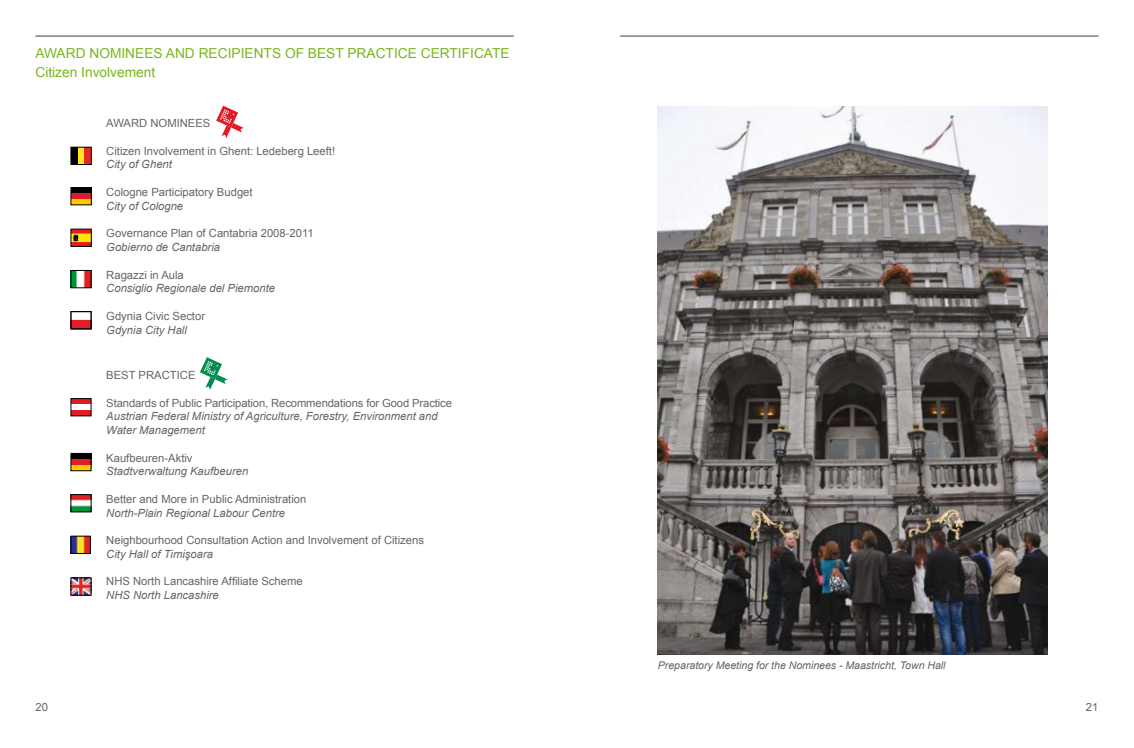
<style>
.page{position:relative;width:1134px;height:748px;background:#fff}
.page>*{position:absolute;margin:0;border:0;box-sizing:border-box;transform-origin:0 0}
.t1{font:13.75px/18.8px "Arial";color:#7ab51d}
.t2{font:11.25px "Arial";color:#646567}
.t3{font:italic 11.25px/13.8px "Arial";color:#646567}
.t4{font:italic 10.62px "Arial";letter-spacing:-.005em;color:#646567}
</style>
<div class="page">
<hr style="left:620px;top:35px;width:478px;height:2px;background:#646567">
<hr style="left:35px;top:35px;width:479px;height:2px;background:#646567">
<svg style="left:73px;top:400px;width:16px;height:14px"></svg>
<div style="left:71px;top:404px;width:20px;height:6px;background:#fff"></div>
<div style="left:71px;top:398px;width:20px;height:18px;border:1px solid #000"></div>
<div style="left:71px;top:147px;width:7px;height:17px;background:#000"></div>
<div style="left:78px;top:147px;width:7px;height:17px;background:#fee422"></div>
<div style="left:85px;top:147px;width:6px;height:17px;background:#df2b26"></div>
<div style="left:71px;top:147px;width:20px;height:17px;border:1px solid #000"></div>
<div style="left:71px;top:453px;width:20px;height:17px;background:#e21b25"></div>
<div style="left:71px;top:465px;width:20px;height:6px;background:#fccc00"></div>
<div style="left:71px;top:453px;width:20px;height:6px;background:#000"></div>
<div style="left:71px;top:453px;width:20px;height:18px;border:1px solid #000"></div>
<div style="left:71px;top:187px;width:20px;height:18px;background:#e21b25"></div>
<div style="left:71px;top:199px;width:20px;height:6px;background:#fccc00"></div>
<div style="left:71px;top:187px;width:20px;height:6px;background:#000"></div>
<div style="left:71px;top:187px;width:20px;height:18px;border:1px solid #000"></div>
<img style="left:73px;top:496px;width:16px;height:14px">
<div style="left:71px;top:494px;width:20px;height:18px;border:1px solid #000"></div>
<svg style="left:73px;top:231px;width:16px;height:13px"></svg>
<img style="left:658px;top:106px;width:389px;height:548px">
<img style="left:73px;top:319px;width:16px;height:8px">
<div style="left:71px;top:311px;width:20px;height:18px;border:1px solid #000"></div>
<svg style="left:216px;top:106px;width:28px;height:32px"></svg>
<svg style="left:200px;top:357px;width:28px;height:33px"></svg>
<img style="left:73px;top:580px;width:16px;height:13px">
<img style="left:73px;top:272px;width:16px;height:14px">
<div style="left:71px;top:270px;width:20px;height:18px;border:1px solid #000"></div>
<img style="left:73px;top:538px;width:15px;height:13px">
<p class="t1" style="left:35px;top:44px;width:476px">AWARD NOMINEES AND RECIPIENTS OF BEST PRACTICE CERTIFICATE<br>Citizen Involvement</p>
<p class="t2" style="left:106px;top:116px;width:106px">AWARD NOMINEES</p>
<p class="t2" style="left:106px;top:143px;width:230px">Citizen Involvement in Ghent: Ledeberg Leeft!</p>
<p class="t3" style="left:106px;top:158px;width:67px">City of Ghent</p>
<p class="t2" style="left:106px;top:185px;width:148px">Cologne Participatory Budget</p>
<p class="t3" style="left:106px;top:199px;width:78px">City of Cologne</p>
<p class="t2" style="left:106px;top:226px;width:209px">Governance Plan of Cantabria 2008-2011</p>
<p class="t3" style="left:106px;top:240px;width:115px">Gobierno de Cantabria</p>
<p class="t2" style="left:106px;top:267px;width:79px">Ragazzi in Aula</p>
<p class="t3" style="left:106px;top:281px;width:170px">Consiglio Regionale del Piemonte</p>
<p class="t2" style="left:106px;top:308px;width:100px">Gdynia Civic Sector</p>
<p class="t3" style="left:106px;top:323px;width:82px">Gdynia City Hall</p>
<p class="t2" style="left:106px;top:368px;width:91px">BEST PRACTICE</p>
<p class="t2" style="left:106px;top:395px;width:347px">Standards of Public Participation, Recommendations for Good Practice</p>
<p class="t3" style="left:106px;top:409px;width:333px">Austrian Federal Ministry of Agriculture, Forestry, Environment and<br>Water Management</p>
<p class="t2" style="left:106px;top:450px;width:88px">Kaufbeuren-Aktiv</p>
<p class="t3" style="left:106px;top:464px;width:143px">Stadtverwaltung Kaufbeuren</p>
<p class="t2" style="left:106px;top:491px;width:202px">Better and More in Public Administration</p>
<p class="t3" style="left:106px;top:506px;width:180px">North-Plain Regional Labour Centre</p>
<p class="t2" style="left:106px;top:533px;width:319px">Neighbourhood Consultation Action and Involvement of Citizens</p>
<p class="t3" style="left:106px;top:547px;width:108px">City Hall of Timişoara</p>
<p class="t2" style="left:106px;top:574px;width:198px">NHS North Lancashire Affiliate Scheme</p>
<p class="t3" style="left:106px;top:588px;width:114px">NHS North Lancashire</p>
<p class="t4" style="left:658px;top:658px;width:289px">Preparatory Meeting for the Nominees - Maastricht, Town Hall</p>
<p class="t2" style="left:35px;top:699px;width:14px">20</p>
<p class="t2" style="left:1086px;top:699px;width:14px">21</p>
</div>
